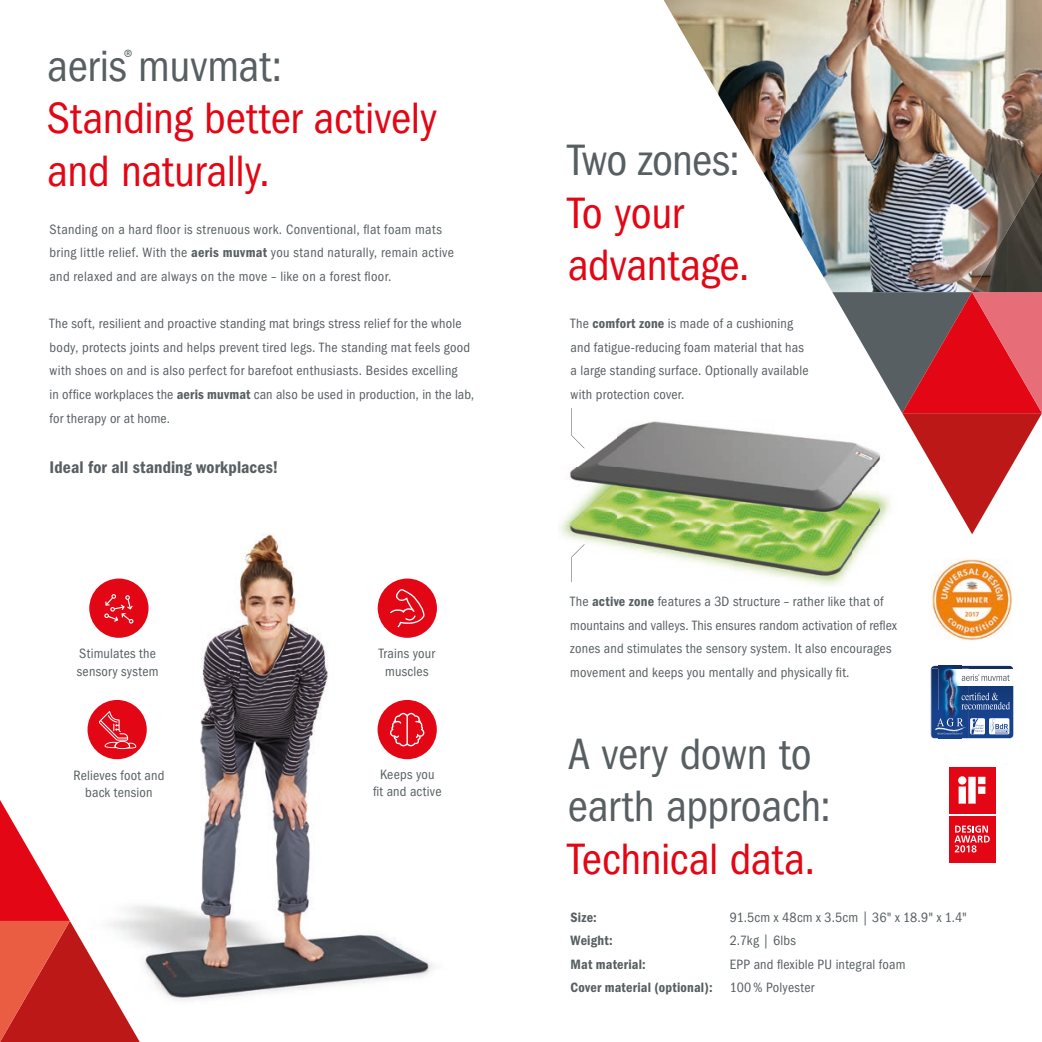
<style>
.page{position:relative;width:1042px;height:1042px;background:#fff}
.page>*{position:absolute;margin:0;border:0;box-sizing:border-box;transform-origin:0 0}
.t1{font:condensed 45.5px/52.5px "ITC Franklin Gothic Std";letter-spacing:-.01em;color:#e30614}
.t2{font:condensed 45.5px/52.5px "ITC Franklin Gothic Std";letter-spacing:-.005em;color:#575f62}
.t3{font:condensed 18.38px "ITC Franklin Gothic Std";color:#575f62}
.t4{font:17.5px "ITC Franklin Gothic Std Dm Cd";letter-spacing:.005em;color:#575f62}
.t5{font:condensed 14px/23.6px "ITC Franklin Gothic Std";letter-spacing:.02em;color:#575f62}
.t6{font:14px "ITC Franklin Gothic Std Dm Cd";letter-spacing:.015em;color:#575f62}
.s1{font-family:"ITC Franklin Gothic Std Dm Cd";font-stretch:normal}
.s2{font-family:"ITC Franklin Gothic Std";font-stretch:condensed}
</style>
<div class="page">
<img style="left:559px;top:421px;width:314px;height:165px">
<img style="left:89px;top:533px;width:348px;height:468px">
<img style="left:663px;top:0;width:379px;height:292px">
<div style="left:87px;top:700px;width:60px;height:59px;background:#e30614;border-radius:50%"></div>
<svg style="left:99px;top:711px;width:37px;height:38px"></svg>
<div style="left:377px;top:700px;width:60px;height:59px;background:#e30614;border-radius:50%"></div>
<svg style="left:390px;top:713px;width:34px;height:33px"></svg>
<div style="left:89px;top:578px;width:60px;height:60px;background:#e30614;border-radius:50%"></div>
<svg style="left:104px;top:594px;width:29px;height:29px"></svg>
<div style="left:378px;top:578px;width:59px;height:60px;background:#e30614;border-radius:50%"></div>
<svg style="left:390px;top:589px;width:34px;height:38px"></svg>
<svg style="left:571px;top:408px;width:13px;height:40px"></svg>
<svg style="left:571px;top:544px;width:13px;height:38px"></svg>
<svg style="left:0;top:800px;width:140px;height:242px"></svg>
<img style="left:931px;top:559px;width:81px;height:81px">
<svg style="left:946px;top:764px;width:51px;height:100px"></svg>
<div style="left:949px;top:816px;width:46px;height:46px;background:#e30614"></div>
<div style="left:949px;top:767px;width:46px;height:46px;background:#e30614"></div>
<svg style="left:958px;top:776px;width:27px;height:27px"></svg>
<svg style="left:954px;top:825px;width:36px;height:27px"></svg>
<svg style="left:832px;top:292px;width:210px;height:242px"></svg>
<img style="left:1007px;top:171px;width:35px;height:121px">
<img style="left:972px;top:231px;width:35px;height:61px">
<svg style="left:931px;top:666px;width:82px;height:72px"></svg>
<h2 class="t3" style="left:123px;top:46px;width:11px">®</h2>
<h1 class="t2" style="left:47px;top:40px;width:236px">aeris muvmat:</h1>
<h1 class="t1" style="left:47px;top:92px;width:392px">Standing better actively and naturally.</h1>
<p class="t5" style="left:50px;top:217px;width:406px">Standing on a hard floor is strenuous work. Conventional, flat foam mats bring little relief. With the <span class="s1">aeris muvmat</span> you stand naturally, remain active and relaxed and are always on the move – like on a forest floor.</p>
<p class="t5" style="left:50px;top:312px;width:426px">The soft, resilient and proactive standing mat brings stress relief for the whole body, protects joints and helps prevent tired legs. The standing mat feels good with shoes on and is also perfect for barefoot enthusiasts. Besides excelling<br>in office workplaces the <span class="s1">aeris muvmat</span> can also be used in production, in the lab, for therapy or at home.</p>
<p class="t4" style="left:50px;top:457px;width:230px">Ideal for all standing workplaces!</p>
<p class="t5" style="left:77px;top:645px;width:83px;line-height:17.5px">Stimulates the sensory system</p>
<p class="t5" style="left:379px;top:645px;width:58px;line-height:17.5px;text-align:center">Trains your muscles</p>
<p class="t5" style="left:73px;top:766px;width:92px;line-height:17.5px;text-align:center">Relieves foot and back tension</p>
<p class="t5" style="left:373px;top:766px;width:70px;line-height:17.5px;text-align:center">Keeps you<br>fit and active</p>
<h1 class="t2" style="left:568px;top:134px;width:174px">Two zones:</h1>
<h1 class="t1" style="left:568px;top:187px;width:184px">To your advantage.</h1>
<p class="t5" style="left:570px;top:312px;width:240px">The <span class="s1">comfort zone</span> is made of a cushioning and fatigue-reducing foam material that has a large standing surface. Optionally available with protection cover.</p>
<p class="t5" style="left:570px;top:590px;width:328px">The <span class="s1">active zone</span> features a 3D structure – rather like that of mountains and valleys. This ensures random activation of reflex zones and stimulates the sensory system. It also encourages movement and keeps you mentally and physically fit.</p>
<h1 class="t2" style="left:568px;top:728px;width:265px">A very down to earth approach:</h1>
<h1 class="t1" style="left:568px;top:833px;width:249px">Technical data.</h1>
<p class="t6" style="left:570px;top:909px;width:28px">Size:</p>
<p class="t5" style="left:730px;top:905px;width:239px">91.5cm x 48cm x 3.5cm | 36" x 18.9" x 1.4"</p>
<p class="t6" style="left:570px;top:932px;width:43px">Weight:</p>
<p class="t5" style="left:730px;top:929px;width:68px">2.7kg | 6lbs</p>
<p class="t6" style="left:570px;top:956px;width:77px">Mat material:</p>
<p class="t5" style="left:730px;top:952px;width:177px">EPP and flexible PU integral foam</p>
<p class="t6" style="left:570px;top:980px;width:245px">Cover material (optional): <span class="s2">100 % Polyester</span></p>
</div>
